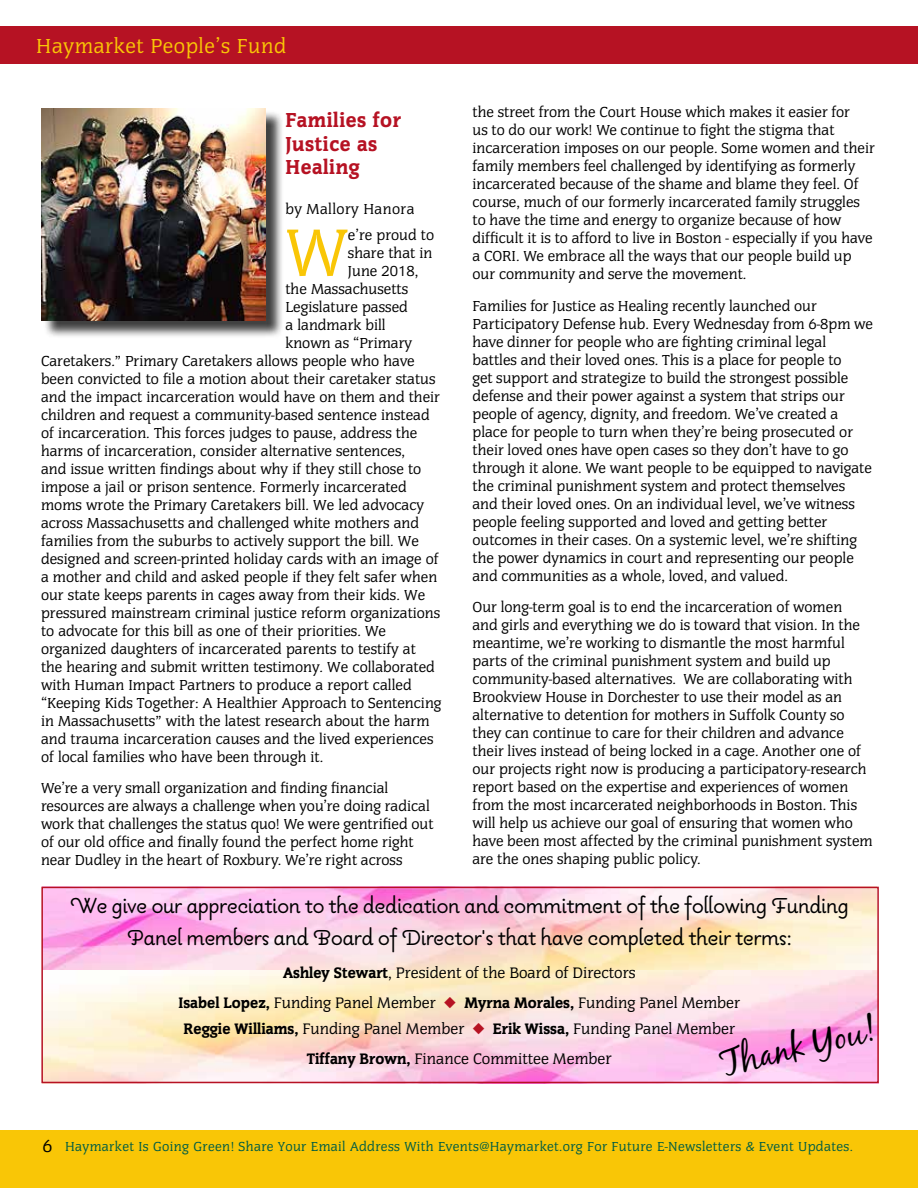
<style>
.page{position:relative;width:918px;height:1188px;background:#fff}
.page>*{position:absolute;margin:0;border:0;box-sizing:border-box;transform-origin:0 0}
.t1{font:69px "Congress LT Std";color:#f9c606}
.t2{font:36px "Black Jack";color:#000}
.t3{font:25.5px/32.4px "Pauline";color:#000;text-align:center}
.t4{font:900 21px/23.1px "Congress LT Std";letter-spacing:.025em;color:#b61223}
.t5{font:21px "Congress LT Std";letter-spacing:.025em;color:#f9c606}
.t6{font:18px "Congress LT Std";color:#000}
.t7{font:15.75px/30px "Congress LT Std";color:#000;text-align:center}
.t8{font:15px/18px "Congress LT Std";color:#000}
.t9{font:15px "Congress LT Std";letter-spacing:.025em;color:#000}
.t10{font:13.5px "Congress LT Std";letter-spacing:.025em;color:#005d44}
.s1{font-weight:900}
.s2{color:#b61223}
.s3{font-size:16.5px}
</style>
<div class="page">
<img style="left:44px;top:970px;width:832px;height:110px">
<div style="left:0;top:1131px;width:918px;height:57px;background:#f9c606"></div>
<div style="left:0;top:26px;width:918px;height:37px;background:#b61223"></div>
<div style="left:43px;top:110px;width:241px;height:229px;background:#000;opacity:.75"></div>
<img style="left:41px;top:108px;width:224px;height:212px">
<img style="left:44px;top:890px;width:832px;height:80px">
<div style="left:41px;top:887px;width:838px;height:196px;border:2px solid #b61223"></div>
<h3 class="t5" style="left:36px;top:33px;width:251px">Haymarket People’s Fund</h3>
<p class="t8" style="left:472px;top:103px;width:404px">the street from the Court House which makes it easier for<br>us to do our work! We continue to fight the stigma that incarceration imposes on our people. Some women and their family members feel challenged by identifying as formerly incarcerated because of the shame and blame they feel. Of course, much of our formerly incarcerated family struggles to have the time and energy to organize because of how difficult it is to afford to live in Boston - especially if you have a CORI. We embrace all the ways that our people build up our community and serve the movement.</p>
<p class="t8" style="left:472px;top:297px;width:402px">Families for Justice as Healing recently launched our Participatory Defense hub. Every Wednesday from 6-8pm we have dinner for people who are fighting criminal legal battles and their loved ones. This is a place for people to<br>get support and strategize to build the strongest possible defense and their power against a system that strips our people of agency, dignity, and freedom. We’ve created a place for people to turn when they’re being prosecuted or their loved ones have open cases so they don’t have to go through it alone. We want people to be equipped to navigate the criminal punishment system and protect themselves and their loved ones. On an individual level, we’ve witness people feeling supported and loved and getting better outcomes in their cases. On a systemic level, we’re shifting the power dynamics in court and representing our people and communities as a whole, loved, and valued.</p>
<p class="t8" style="left:472px;top:598px;width:402px">Our long-term goal is to end the incarceration of women<br>and girls and everything we do is toward that vision. In the meantime, we’re working to dismantle the most harmful parts of the criminal punishment system and build up community-based alternatives. We are collaborating with Brookview House in Dorchester to use their model as an alternative to detention for mothers in Suffolk County so they can continue to care for their children and advance their lives instead of being locked in a cage. Another one of our projects right now is producing a participatory-research report based on the expertise and experiences of women from the most incarcerated neighborhoods in Boston. This will help us achieve our goal of ensuring that women who have been most affected by the criminal punishment system are the ones shaping public policy.</p>
<h3 class="t3" style="left:70px;top:891px;width:780px">We give our appreciation to the dedication and commitment of the following Funding<br>Panel members and Board of Director's that have completed their terms:</h3>
<p class="t7" style="left:178px;top:958px;width:563px"><span class="s1">Ashley Stewart</span>, President of the Board of Directors<br><span class="s1">Isabel Lopez,</span> Funding Panel Member <span class="s2">◆</span> <span class="s1">Myrna Morales,</span> Funding Panel Member</p>
<p class="t7" style="left:184px;top:1014px;width:553px"><span class="s1">Reggie Williams,</span> Funding Panel Member <span class="s2">◆</span> <span class="s1">Erik Wissa,</span> Funding Panel Member<br><span class="s1">Tiffany Brown,</span> Finance Committee Membe<span class="s3">r</span></p>
<h3 class="t4" style="left:285px;top:109px;width:117px">Families for<br>Justice as<br>Healing</h3>
<p class="t9" style="left:285px;top:201px;width:131px">by Mallory Hanora</p>
<h1 class="t1" style="left:285px;top:213px;width:64px">W</h1>
<p class="t8" style="left:348px;top:226px;width:88px">e’re proud to</p>
<p class="t8" style="left:348px;top:244px;width:86px">share that in</p>
<p class="t8" style="left:348px;top:262px;width:72px">June 2018,</p>
<p class="t8" style="left:285px;top:280px;width:124px">the Massachusetts</p>
<p class="t8" style="left:285px;top:298px;width:124px">Legislature passed</p>
<p class="t8" style="left:285px;top:316px;width:102px">a landmark bill</p>
<p class="t8" style="left:285px;top:334px;width:128px">known as “Primary</p>
<p class="t8" style="left:41px;top:352px;width:375px">Caretakers.” Primary Caretakers allows people who have</p>
<p class="t8" style="left:41px;top:370px;width:396px">been convicted to file a motion about their caretaker status</p>
<p class="t8" style="left:41px;top:388px;width:401px">and the impact incarceration would have on them and their</p>
<p class="t8" style="left:41px;top:406px;width:390px">children and request a community-based sentence instead</p>
<p class="t8" style="left:41px;top:424px;width:378px">of incarceration. This forces judges to pause, address the</p>
<p class="t8" style="left:41px;top:442px;width:366px">harms of incarceration, consider alternative sentences,</p>
<p class="t8" style="left:41px;top:460px;width:382px">and issue written findings about why if they still chose to</p>
<p class="t8" style="left:41px;top:478px;width:367px">impose a jail or prison sentence. Formerly incarcerated</p>
<p class="t8" style="left:41px;top:496px;width:385px">moms wrote the Primary Caretakers bill. We led advocacy</p>
<p class="t8" style="left:41px;top:514px;width:380px">across Massachusetts and challenged white mothers and</p>
<p class="t8" style="left:41px;top:532px;width:380px">families from the suburbs to actively support the bill. We</p>
<p class="t8" style="left:41px;top:550px;width:399px">designed and screen-printed holiday cards with an image of</p>
<p class="t8" style="left:41px;top:568px;width:398px">a mother and child and asked people if they felt safer when</p>
<p class="t8" style="left:41px;top:586px;width:386px">our state keeps parents in cages away from their kids. We</p>
<p class="t8" style="left:41px;top:604px;width:401px">pressured mainstream criminal justice reform organizations</p>
<p class="t8" style="left:41px;top:622px;width:347px">to advocate for this bill as one of their priorities. We</p>
<p class="t8" style="left:41px;top:640px;width:376px">organized daughters of incarcerated parents to testify at</p>
<p class="t8" style="left:41px;top:658px;width:395px">the hearing and submit written testimony. We collaborated</p>
<p class="t8" style="left:41px;top:676px;width:372px">with Human Impact Partners to produce a report called</p>
<p class="t8" style="left:41px;top:694px;width:402px">“Keeping Kids Together: A Healthier Approach to Sentencing</p>
<p class="t8" style="left:41px;top:712px;width:390px">in Massachusetts” with the latest research about the harm</p>
<p class="t8" style="left:41px;top:730px;width:394px">and trauma incarceration causes and the lived experiences</p>
<p class="t8" style="left:41px;top:748px;width:284px">of local families who have been through it.</p>
<p class="t8" style="left:41px;top:779px;width:394px">We’re a very small organization and finding financial resources are always a challenge when you’re doing radical work that challenges the status quo! We were gentrified out of our old office and finally found the perfect home right near Dudley in the heart of Roxbury. We’re right across</p>
<h2 class="t2" style="left:716px;top:1043px;width:160px;rotate:-13deg">Thank You!</h2>
<p class="t6" style="left:43px;top:1136px;width:11px">6</p>
<p class="t10" style="left:65px;top:1139px;width:789px">Haymarket Is Going Green! Share Your Email Address With Events@Haymarket.org For Future E-Newsletters &amp; Event Updates.</p>
</div>
